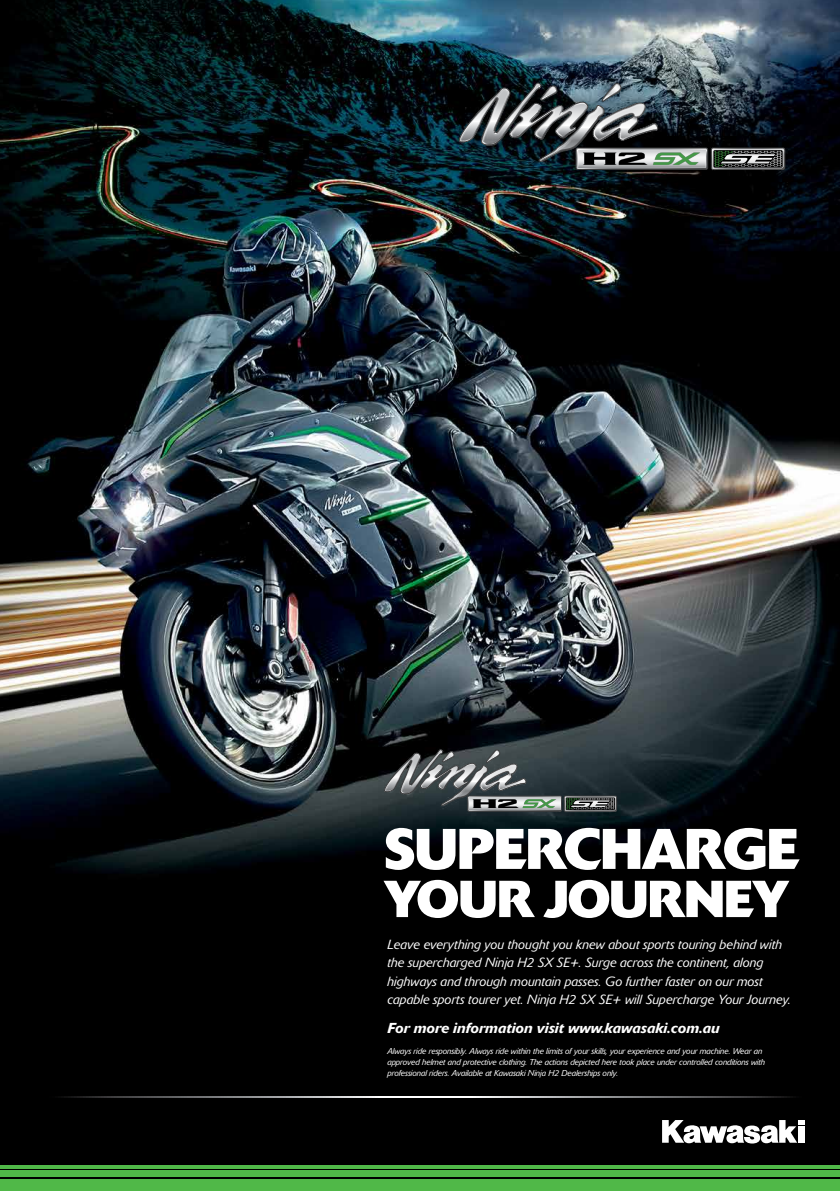
<style>
.page{position:relative;width:840px;height:1191px;background:#fff}
.page>*{position:absolute;margin:0;border:0;box-sizing:border-box;transform-origin:0 0}
.t1{font:700 56.6px "Delta Pro";letter-spacing:-.02em;color:#fff}
.t2{font:700 51.4px "Delta Pro";letter-spacing:-.02em;color:#fff}
.t3{font:italic 500 14.2px "Delta Pro";color:#fff}
.t4{font:italic 300 13.2px/18.4px "Delta Pro";letter-spacing:.015em;color:#fff}
.t5{font:italic 300 8.4px/11.4px "Delta Pro";color:#fff}
</style>
<div class="page">
<img style="left:0;top:0;width:839px;height:1097px">
<img style="left:459px;top:742px;width:50px;height:7px">
<img style="left:459px;top:746px;width:31px;height:3px">
<img style="left:376px;top:742px;width:83px;height:75px">
<img style="left:376px;top:762px;width:8px;height:47px">
<img style="left:425px;top:811px;width:26px;height:6px">
<img style="left:451px;top:811px;width:96px;height:6px">
<img style="left:547px;top:779px;width:78px;height:38px">
<svg style="left:384px;top:749px;width:232px;height:62px"></svg>
<img style="left:426px;top:813px;width:44px;height:4px">
<div style="left:445px;top:70px;width:353px;height:114px;background:#000;opacity:.75"></div>
<img style="left:580px;top:73px;width:55px;height:9px">
<img style="left:563px;top:73px;width:17px;height:9px">
<img style="left:447px;top:73px;width:116px;height:105px">
<img style="left:447px;top:101px;width:11px;height:65px">
<img style="left:516px;top:169px;width:37px;height:9px">
<img style="left:553px;top:169px;width:134px;height:9px">
<img style="left:687px;top:124px;width:110px;height:54px">
<svg style="left:458px;top:82px;width:326px;height:87px"></svg>
<img style="left:518px;top:172px;width:62px;height:6px">
<div style="left:0;top:1097px;width:839px;height:94px;background:#000"></div>
<div style="left:0;top:1179px;width:839px;height:12px;background:#50b848"></div>
<div style="left:0;top:1170px;width:839px;height:7px;background:#50b848"></div>
<hr style="left:0;top:1165px;width:839px;height:3px;background:#50b848">
<svg style="left:662px;top:1120px;width:143px;height:24px"></svg>
<svg style="left:30px;top:1096px;width:783px;height:1px"></svg>
<h1 class="t1" style="left:383px;top:812px;width:417px">SUPERCHARGE</h1>
<h2 class="t2" style="left:383px;top:865px;width:407px">YOUR JOURNEY</h2>
<p class="t4" style="left:387px;top:935px;width:405px">Leave everything you thought you knew about sports touring behind with the supercharged Ninja H2 SX SE+. Surge across the continent, along highways and through mountain passes. Go further faster on our most capable sports tourer yet. Ninja H2 SX SE+ will Supercharge Your Journey.</p>
<h3 class="t3" style="left:387px;top:1019px;width:333px">For more information visit www.kawasaki.com.au</h3>
<p class="t5" style="left:387px;top:1045px;width:379px">Always ride responsibly. Always ride within the limits of your skills, your experience and your machine. Wear an approved helmet and protective clothing. The actions depicted here took place under controlled conditions with professional riders. Available at Kawasaki Ninja H2 Dealerships only.</p>
</div>
